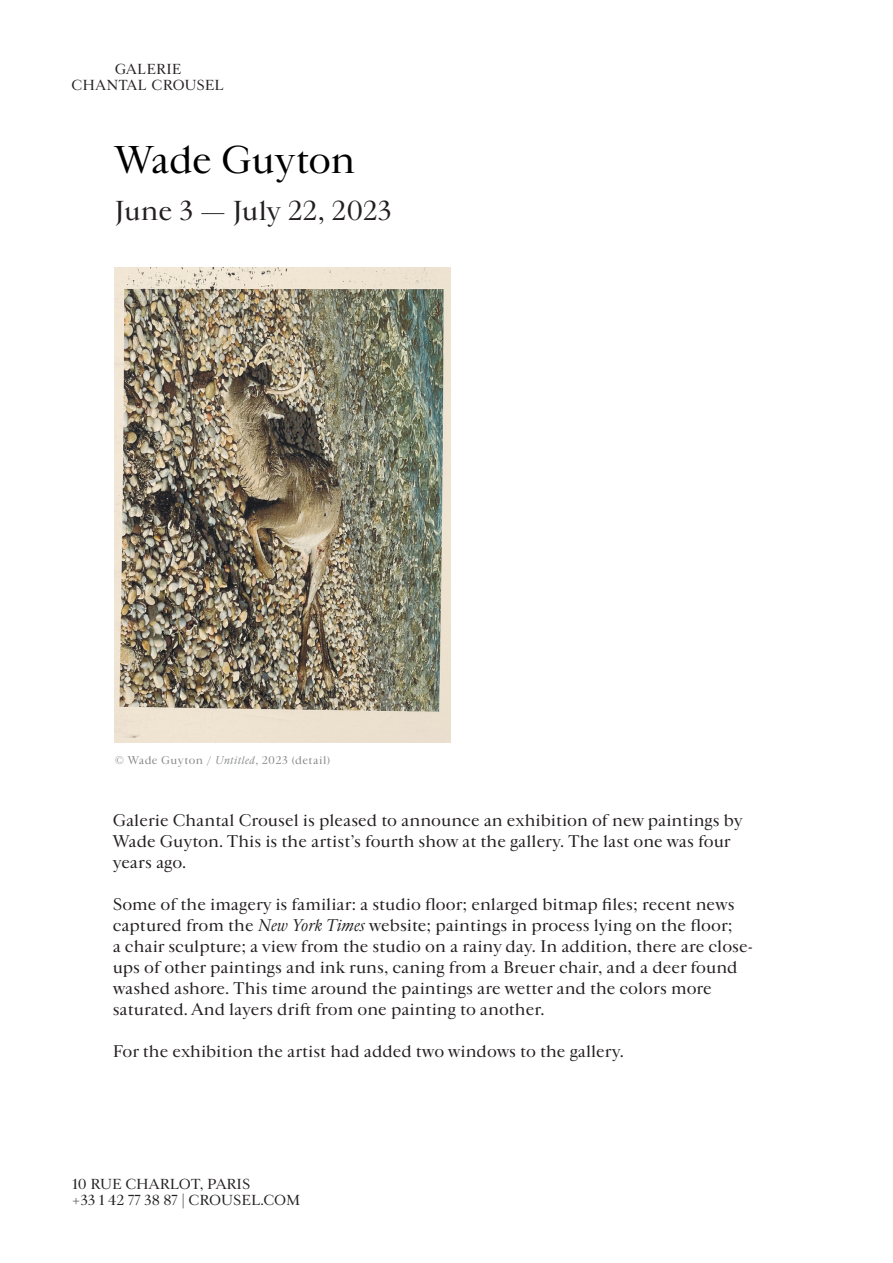
<style>
.page{position:relative;width:893px;height:1263px;background:#fff}
.page>*{position:absolute;margin:0;border:0;box-sizing:border-box;transform-origin:0 0}
.t1{font:36px "Cardinal Crousel";letter-spacing:-.015em;color:#000}
.t2{font:25.5px "Cardinal Crousel";letter-spacing:-.01em;color:#231f20}
.t3{font:15.75px/21px "Cardinal Crousel";color:#231f20}
.t4{font:13.5px "Cardinal Crousel";color:#231f20}
.t5{font:10.5px "Cardinal Crousel";letter-spacing:.04em;color:#86888b}
.s1{font-style:italic}
</style>
<div class="page">
<img style="left:115px;top:267px;width:336px;height:476px">
<p class="t4" style="left:72px;top:61px;width:153px">¬π</p>
<p class="t1" style="left:115px;top:140px;width:242px">Wade Guyton</p>
<p class="t2" style="left:115px;top:196px;width:278px">June 3 — July 22, 2023</p>
<p class="t5" style="left:115px;top:754px;width:217px">© Wade Guyton / <span class="s1">Untitled</span>, 2023 (detail)</p>
<p class="t3" style="left:113px;top:810px;width:631px">Galerie Chantal Crousel is pleased to announce an exhibition of new paintings by<br>Wade Guyton. This is the artist’s fourth show at the gallery. The last one was four</p>
<p class="t3" style="left:113px;top:852px;width:75px">years ago.</p>
<p class="t3" style="left:113px;top:894px;width:623px">Some of the imagery is familiar: a studio floor; enlarged bitmap files; recent news captured from the <span class="s1">New York Times</span> website; paintings in process lying on the floor;</p>
<p class="t3" style="left:113px;top:936px;width:642px">a chair sculpture; a view from the studio on a rainy day. In addition, there are close&shy;ups of other paintings and ink runs, caning from a Breuer chair, and a deer found washed ashore. This time around the paintings are wetter and the colors more saturated. And layers drift from one painting to another.</p>
<p class="t3" style="left:113px;top:1041px;width:513px">For the exhibition the artist had added two windows to the gallery.</p>
<p class="t4" style="left:72px;top:1176px;width:180px">10 RUE CHARLOT, PARIS</p>
<p class="t4" style="left:72px;top:1193px;width:230px">+33 1 42 77 38 87 | CROUSEL.COM</p>
</div>
